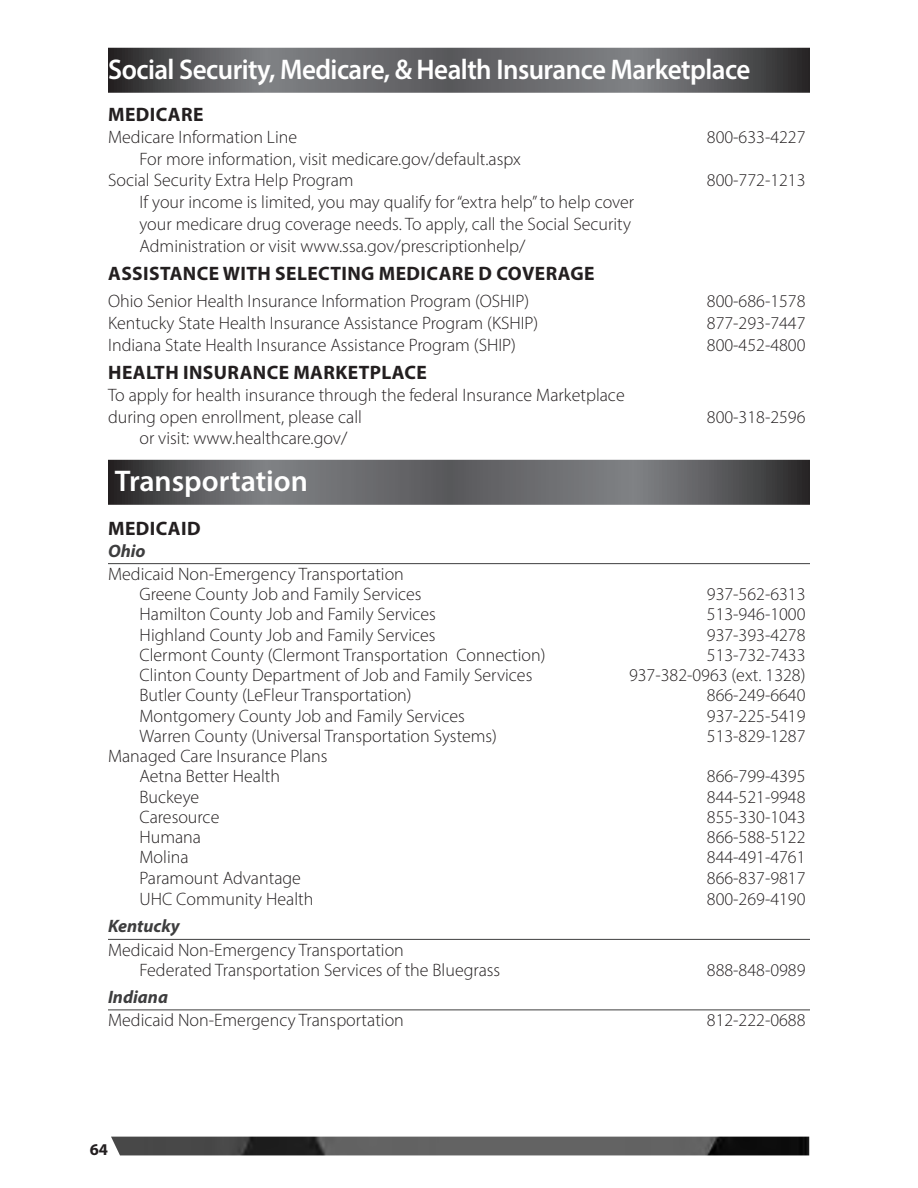
<style>
.page{position:relative;width:918px;height:1188px;background:#fff}
.page>*{position:absolute;margin:0;border:0;box-sizing:border-box;transform-origin:0 0}
.Barhead_-_1_line{font:600 30px "Myriad Pro";color:#fff}
.Subhead{font:600 28.5px "Myriad Pro";letter-spacing:-.02em;color:#fff;scale:.95 1}
.Subhead-2{font:700 19.5px "Myriad Pro";letter-spacing:.02em;color:#231f20}
.Body{font:300 18px/21.8px "Myriad Pro";color:#231f20}
.Body_Bold_Italic{font:italic 700 18px "Myriad Pro";color:#3e3e3f}
.Body_Bold{font:700 16.5px "Myriad Pro";color:#231f20}
</style>
<div class="page">
<img style="left:111px;top:1137px;width:699px;height:18px">
<svg style="left:108px;top:48px;width:702px;height:45px;background:#626265"></svg>
<svg style="left:108px;top:460px;width:702px;height:45px;background:#626265"></svg>
<hr style="left:108px;top:563px;width:702px;height:1px;background:#3e3e3f">
<hr style="left:108px;top:939px;width:702px;height:1px;background:#3e3e3f">
<hr style="left:108px;top:1010px;width:702px;height:1px;background:#3e3e3f">
<p class="Subhead" style="left:108px;top:51px;width:678px">Social Security, Medicare, &amp; Health Insurance Marketplace</p>
<p class="Subhead-2" style="left:108px;top:102px;width:97px">MEDICARE</p>
<p class="Body" style="left:108px;top:126px;width:191px">Medicare Information Line</p>
<p class="Body" style="left:707px;top:126px;width:100px">800-633-4227</p>
<p class="Body" style="left:140px;top:148px;width:383px">For more information, visit medicare.gov/default.aspx</p>
<p class="Body" style="left:108px;top:169px;width:247px">Social Security Extra Help Program</p>
<p class="Body" style="left:707px;top:169px;width:100px">800-772-1213</p>
<p class="Body" style="left:139px;top:191px;width:496px">If your income is limited, you may qualify for “extra help” to help cover your medicare drug coverage needs. To apply, call the Social Security<br>Administration or visit www.ssa.gov/prescriptionhelp/</p>
<p class="Subhead-2" style="left:108px;top:261px;width:488px">ASSISTANCE WITH SELECTING MEDICARE D COVERAGE</p>
<p class="Body" style="left:108px;top:290px;width:423px">Ohio Senior Health Insurance Information Program (OSHIP)</p>
<p class="Body" style="left:707px;top:290px;width:100px">800-686-1578</p>
<p class="Body" style="left:108px;top:312px;width:432px">Kentucky State Health Insurance Assistance Program (KSHIP)</p>
<p class="Body" style="left:707px;top:312px;width:100px">877-293-7447</p>
<p class="Body" style="left:108px;top:334px;width:410px">Indiana State Health Insurance Assistance Program (SHIP)</p>
<p class="Body" style="left:707px;top:334px;width:100px">800-452-4800</p>
<p class="Subhead-2" style="left:108px;top:360px;width:320px">HEALTH INSURANCE MARKETPLACE</p>
<p class="Body" style="left:108px;top:384px;width:518px">To apply for health insurance through the federal Insurance Marketplace during open enrollment, please call</p>
<p class="Body" style="left:707px;top:406px;width:100px">800-318-2596</p>
<p class="Body" style="left:140px;top:427px;width:209px">or visit: www.healthcare.gov/</p>
<p class="Barhead_-_1_line" style="left:115px;top:462px;width:195px">Transportation</p>
<p class="Subhead-2" style="left:108px;top:515px;width:94px">MEDICAID</p>
<p class="Body_Bold_Italic" style="left:108px;top:539px;width:39px">Ohio</p>
<p class="Body" style="left:108px;top:563px;width:297px">Medicaid Non-Emergency Transportation</p>
<p class="Body" style="left:140px;top:583px;width:284px">Greene County Job and Family Services</p>
<p class="Body" style="left:707px;top:583px;width:100px">937-562-6313</p>
<p class="Body" style="left:140px;top:603px;width:298px">Hamilton County Job and Family Services</p>
<p class="Body" style="left:707px;top:603px;width:100px">513-946-1000</p>
<p class="Body" style="left:140px;top:623px;width:298px">Highland County Job and Family Services</p>
<p class="Body" style="left:707px;top:623px;width:100px">937-393-4278</p>
<p class="Body" style="left:140px;top:644px;width:408px">Clermont County (Clermont Transportation Connection)</p>
<p class="Body" style="left:707px;top:644px;width:100px">513-732-7433</p>
<p class="Body" style="left:140px;top:664px;width:394px">Clinton County Department of Job and Family Services</p>
<p class="Body" style="left:629px;top:664px;width:178px">937-382-0963 (ext. 1328)</p>
<p class="Body" style="left:140px;top:684px;width:274px">Butler County (LeFleur Transportation)</p>
<p class="Body" style="left:707px;top:684px;width:100px">866-249-6640</p>
<p class="Body" style="left:140px;top:704px;width:327px">Montgomery County Job and Family Services</p>
<p class="Body" style="left:707px;top:704px;width:100px">937-225-5419</p>
<p class="Body" style="left:140px;top:725px;width:359px">Warren County (Universal Transportation Systems)</p>
<p class="Body" style="left:707px;top:725px;width:100px">513-829-1287</p>
<p class="Body" style="left:108px;top:745px;width:221px">Managed Care Insurance Plans</p>
<p class="Body" style="left:140px;top:765px;width:142px">Aetna Better Health</p>
<p class="Body" style="left:707px;top:765px;width:100px">866-799-4395</p>
<p class="Body" style="left:140px;top:785px;width:61px">Buckeye</p>
<p class="Body" style="left:707px;top:785px;width:100px">844-521-9948</p>
<p class="Body" style="left:140px;top:806px;width:81px">Caresource</p>
<p class="Body" style="left:707px;top:806px;width:100px">855-330-1043</p>
<p class="Body" style="left:140px;top:826px;width:63px">Humana</p>
<p class="Body" style="left:707px;top:826px;width:100px">866-588-5122</p>
<p class="Body" style="left:140px;top:846px;width:51px">Molina</p>
<p class="Body" style="left:707px;top:846px;width:100px">844-491-4761</p>
<p class="Body" style="left:140px;top:866px;width:163px">Paramount Advantage</p>
<p class="Body" style="left:707px;top:866px;width:100px">866-837-9817</p>
<p class="Body" style="left:140px;top:888px;width:175px">UHC Community Health</p>
<p class="Body" style="left:707px;top:888px;width:100px">800-269-4190</p>
<p class="Body_Bold_Italic" style="left:108px;top:914px;width:73px">Kentucky</p>
<p class="Body" style="left:140px;top:939px;width:362px;line-height:20.2px;text-indent:-32px">Medicaid Non-Emergency Transportation<br>Federated Transportation Services of the Bluegrass</p>
<p class="Body" style="left:707px;top:959px;width:100px">888-848-0989</p>
<p class="Body_Bold_Italic" style="left:108px;top:985px;width:62px">Indiana</p>
<p class="Body" style="left:108px;top:1009px;width:297px">Medicaid Non-Emergency Transportation</p>
<p class="Body" style="left:707px;top:1009px;width:100px">812-222-0688</p>
<p class="Body_Bold" style="left:90px;top:1139px;width:20px">64</p>
</div>
